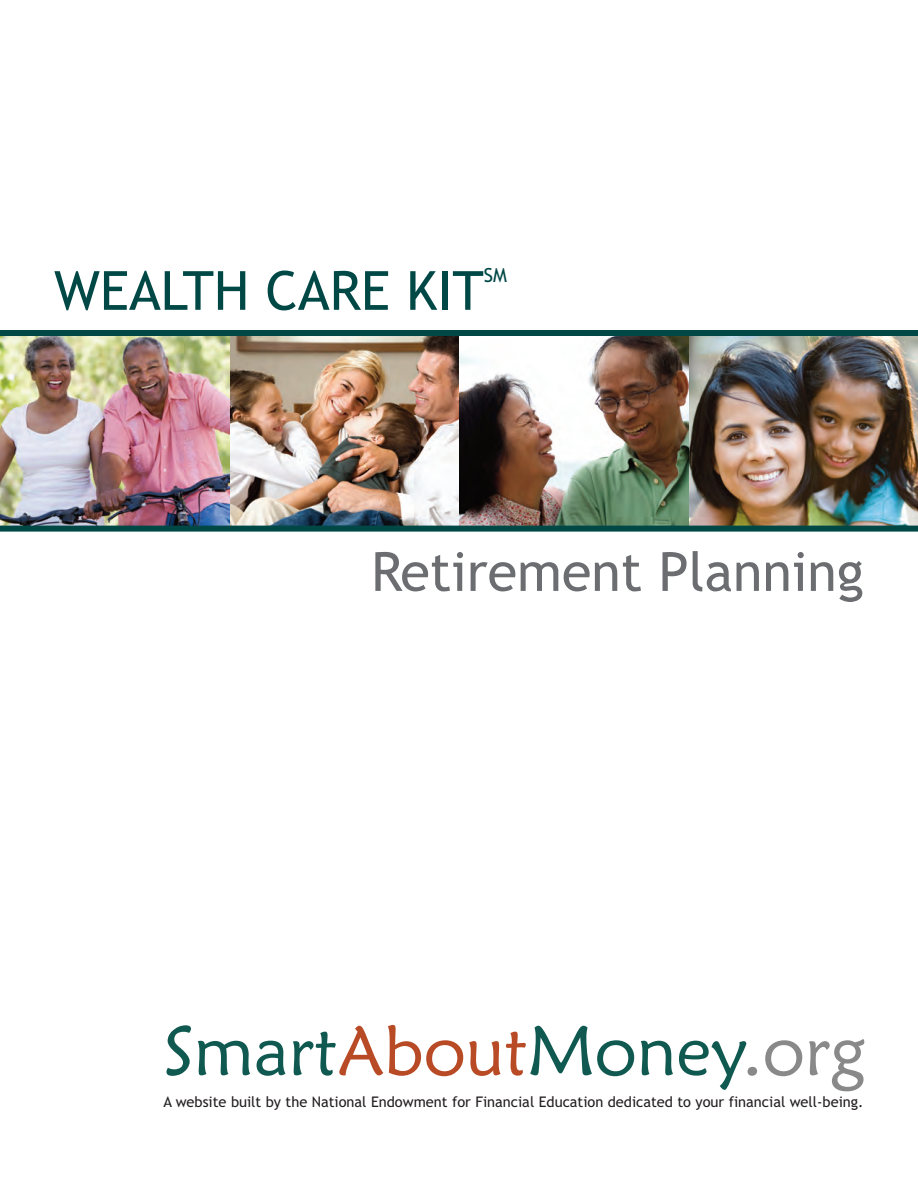
<style>
.page{position:relative;width:918px;height:1188px;background:#fff}
.page>*{position:absolute;margin:0;border:0;box-sizing:border-box;transform-origin:0 0}
.t1{font:54px "Trebuchet MS";color:#6c6d70}
.t2{font:54px "Trebuchet MS";color:#004846}
.t3{font:19.5px "Trebuchet MS";color:#004846}
.t4{font:14.7px "Trebuchet MS";color:#231f20}
</style>
<div class="page">
<img style="left:0;top:336px;width:918px;height:190px">
<img style="left:459px;top:336px;width:229px;height:190px">
<svg style="left:166px;top:1025px;width:25px;height:51px"></svg>
<svg style="left:198px;top:1041px;width:52px;height:34px"></svg>
<svg style="left:257px;top:1041px;width:29px;height:35px"></svg>
<svg style="left:293px;top:1025px;width:170px;height:51px"></svg>
<svg style="left:469px;top:1026px;width:165px;height:50px"></svg>
<svg style="left:641px;top:1041px;width:32px;height:34px"></svg>
<svg style="left:679px;top:1041px;width:78px;height:49px"></svg>
<svg style="left:765px;top:1040px;width:37px;height:36px"></svg>
<svg style="left:809px;top:1039px;width:55px;height:52px"></svg>
<div style="left:0;top:330px;width:918px;height:6px;background:#004846"></div>
<div style="left:0;top:526px;width:918px;height:6px;background:#004846"></div>
<h1 class="t2" style="left:54px;top:260px;width:431px">WEALTH CARE KIT</h1>
<h2 class="t3" style="left:484px;top:264px;width:25px">SM</h2>
<h1 class="t1" style="left:371px;top:541px;width:494px">Retirement Planning</h1>
<p class="t4" style="left:164px;top:1094px;width:702px">A website built by the National Endowment for Financial Education dedicated to your financial well-being.</p>
</div>
